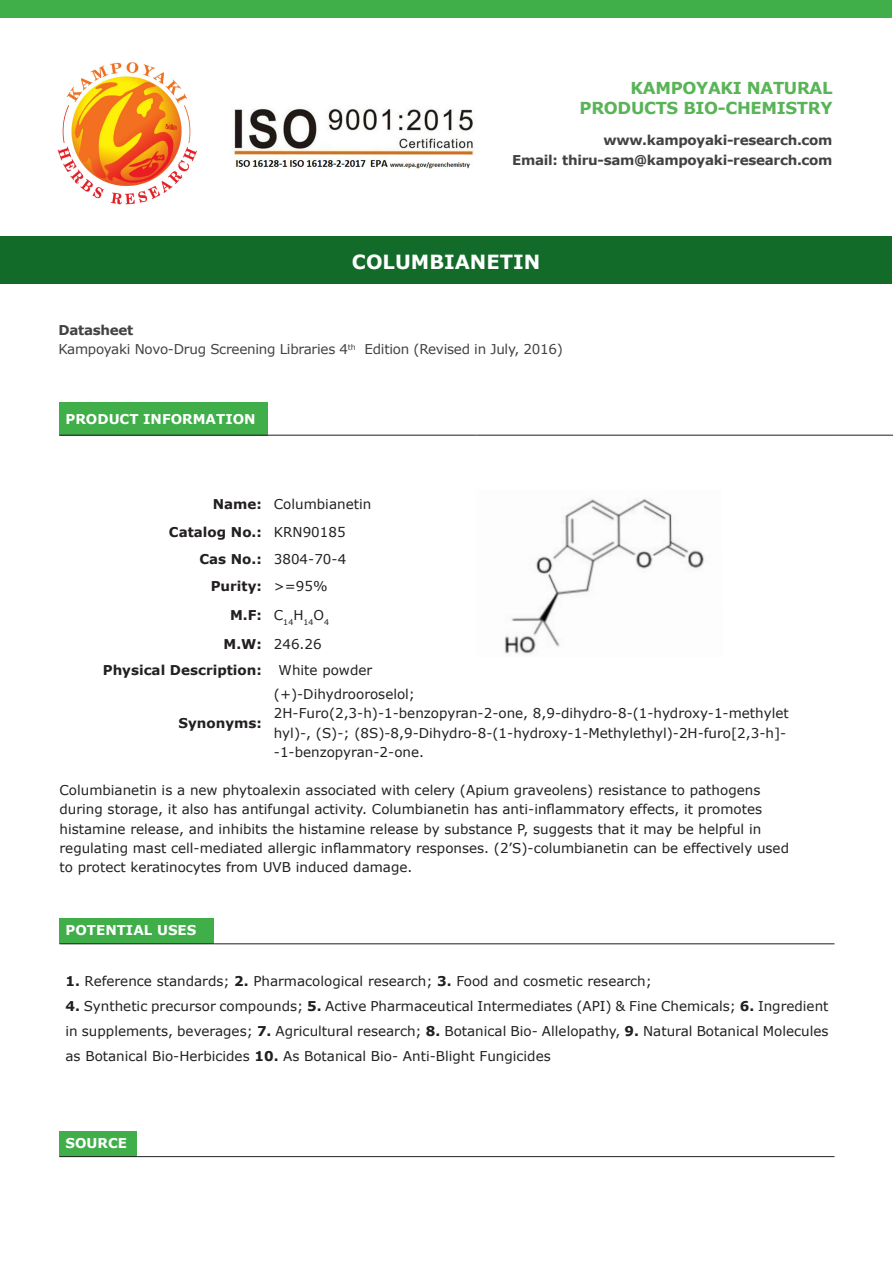
<style>
.page{position:relative;width:893px;height:1263px;background:#fff}
.page>*{position:absolute;margin:0;border:0;box-sizing:border-box;transform-origin:0 0}
.t1{font:700 19.5px "Verdana";color:#fff}
.t2{font:700 16.5px "Verdana";letter-spacing:-.02em;color:#59b457}
.t3{font:13.5px/19.2px "Verdana";color:#231f20}
.t4{font:700 13.5px "Verdana";letter-spacing:-.02em;color:#414243}
.t5{font:700 13.5px "Verdana";color:#231f20}
.t6{font:13.5px "Verdana";letter-spacing:-.02em;color:#414243}
.t7{font:700 13.5px "Verdana";color:#fff}
.t8{font:7.8px "Verdana";color:#231f20}
.s1{font-weight:700}
</style>
<div class="page">
<img style="left:232px;top:108px;width:243px;height:61px">
<img style="left:57px;top:62px;width:140px;height:143px">
<div style="left:0;top:0;width:892px;height:17px;background:#40ae49"></div>
<div style="left:0;top:236px;width:891px;height:47px;background:#136b29"></div>
<div style="left:60px;top:402px;width:208px;height:33px;background:#40ae49"></div>
<hr style="left:60px;top:435px;width:208px;height:1px;background:#231f20">
<hr style="left:268px;top:435px;width:208px;height:1px;background:#231f20">
<hr style="left:476px;top:435px;width:359px;height:1px;background:#231f20">
<hr style="left:835px;top:435px;width:58px;height:1px;background:#231f20">
<img style="left:504px;top:499px;width:200px;height:155px">
<div style="left:60px;top:919px;width:154px;height:25px;background:#40ae49"></div>
<hr style="left:60px;top:943px;width:154px;height:1px;background:#231f20">
<hr style="left:214px;top:943px;width:620px;height:1px;background:#231f20">
<div style="left:60px;top:1131px;width:77px;height:25px;background:#40ae49"></div>
<hr style="left:60px;top:1156px;width:77px;height:1px;background:#231f20">
<hr style="left:137px;top:1156px;width:697px;height:1px;background:#231f20">
<p class="t2" style="left:631px;top:78px;width:203px">KAMPOYAKI NATURAL</p>
<p class="t2" style="left:580px;top:97px;width:254px">PRODUCTS BIO-CHEMISTRY</p>
<p class="t4" style="left:603px;top:132px;width:231px">www.kampoyaki-research.com</p>
<p class="t4" style="left:512px;top:151px;width:322px">Email: thiru-sam@kampoyaki-research.com</p>
<p class="t1" style="left:352px;top:249px;width:190px">COLUMBIANETIN</p>
<p class="t4" style="left:58px;top:321px;width:76px">Datasheet</p>
<p class="t6" style="left:58px;top:341px;width:506px">Kampoyaki Novo-Drug Screening Libraries 4<sup>th</sup> Edition (Revised in July, 2016)</p>
<p class="t7" style="left:66px;top:410px;width:192px">PRODUCT INFORMATION</p>
<p class="t5" style="left:213px;top:495px;width:51px">Name:</p>
<p class="t3" style="left:274px;top:495px;width:99px">Columbianetin</p>
<p class="t5" style="left:169px;top:523px;width:94px">Catalog No.:</p>
<p class="t3" style="left:274px;top:522px;width:73px">KRN90185</p>
<p class="t5" style="left:199px;top:550px;width:64px">Cas No.:</p>
<p class="t3" style="left:274px;top:550px;width:74px">3804-70-4</p>
<p class="t5" style="left:211px;top:578px;width:53px">Purity:</p>
<p class="t3" style="left:274px;top:577px;width:55px">&gt;=95%</p>
<p class="t5" style="left:230px;top:607px;width:33px">M.F:</p>
<p class="t8" style="left:274px;top:617px;width:57px"><sup>C</sup>14<sup>H</sup>14<sup>O</sup>4</p>
<p class="t5" style="left:224px;top:636px;width:40px">M.W:</p>
<p class="t3" style="left:274px;top:635px;width:49px">246.26</p>
<p class="t5" style="left:103px;top:661px;width:161px">Physical Description:</p>
<p class="t3" style="left:279px;top:661px;width:95px">White powder</p>
<p class="t3" style="left:274px;top:685px;width:143px">(+)-Dihydrooroselol;</p>
<p class="t3" style="left:274px;top:704px;width:516px">2H-Furo(2,3-h)-1-benzopyran-2-one, 8,9-dihydro-8-(1-hydroxy-1-methylet hyl)-, (S)-; (8S)-8,9-Dihydro-8-(1-hydroxy-1-Methylethyl)-2H-furo[2,3-h]- -1-benzopyran-2-one.</p>
<p class="t3" style="left:60px;top:781px;width:731px">Columbianetin is a new phytoalexin associated with celery (Apium graveolens) resistance to pathogens during storage, it also has antifungal activity. Columbianetin has anti-inflammatory effects, it promotes histamine release, and inhibits the histamine release by substance P, suggests that it may be helpful in regulating mast cell-mediated allergic inflammatory responses. (2’S)-columbianetin can be effectively used to protect keratinocytes from UVB induced damage.</p>
<p class="t5" style="left:178px;top:714px;width:85px">Synonyms:</p>
<p class="t7" style="left:66px;top:921px;width:132px">POTENTIAL USES</p>
<p class="t3" style="left:66px;top:971px;width:588px"><span class="s1">1.</span> Reference standards; <span class="s1">2.</span> Pharmacological research; <span class="s1">3.</span> Food and cosmetic research;</p>
<p class="t3" style="left:66px;top:993px;width:764px;line-height:25.2px;text-align:justify"><span class="s1">4.</span> Synthetic precursor compounds; <span class="s1">5.</span> Active Pharmaceutical Intermediates (API) &amp; Fine Chemicals; <span class="s1">6.</span> Ingredient in supplements, beverages; <span class="s1">7.</span> Agricultural research; <span class="s1">8.</span> Botanical Bio- Allelopathy, <span class="s1">9.</span> Natural Botanical Molecules as Botanical Bio-Herbicides <span class="s1">10.</span> As Botanical Bio- Anti-Blight Fungicides</p>
<p class="t7" style="left:66px;top:1134px;width:63px">SOURCE</p>
</div>
